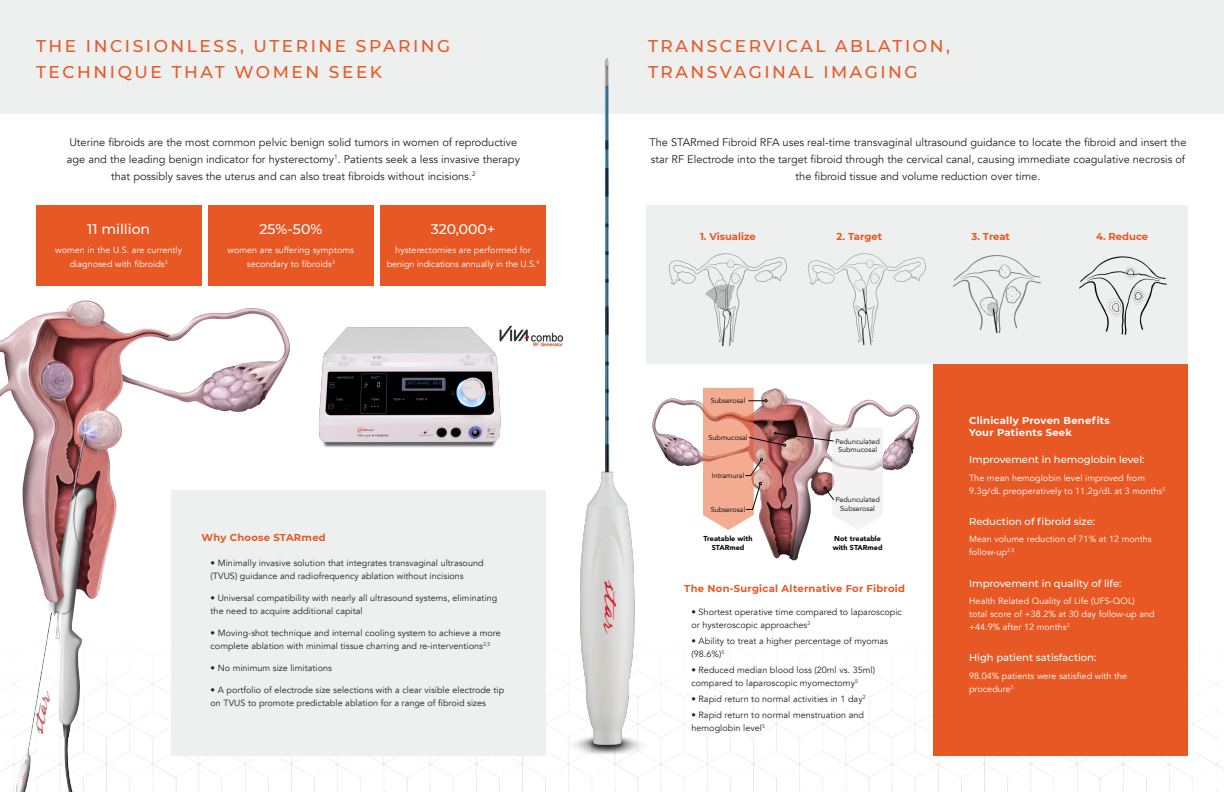
<style>
.page{position:relative;width:1224px;height:792px;background:#fff}
.page>*{position:absolute;margin:0;border:0;box-sizing:border-box;transform-origin:0 0}
.t1{font:500 17px/26px "Montserrat";letter-spacing:.15em;color:#e75824}
.t2{font:500 14px "Montserrat";color:#fff}
.t3{font:11px/17px "Avenir";color:#231f20;text-align:center}
.t4{font:500 10px "Montserrat";color:#fff}
.t5{font:700 10px "Montserrat";letter-spacing:.025em;color:#e75824}
.t6{font:700 10px/12px "Montserrat";letter-spacing:.025em;color:#fff}
.t7{font:700 10px "Montserrat";color:#e75824}
.t8{font:9px/13px "Avenir";letter-spacing:.005em;color:#231f20}
.t9{font:9px/13px "Avenir";letter-spacing:.005em;color:#fff}
.t10{font:7.2px/8.7px "Avenir";letter-spacing:.005em;color:#040503;text-align:center}
.t11{font:900 7.2px/8.7px "Avenir";letter-spacing:.005em;color:#040503}
</style>
<div class="page">
<div style="left:0;top:0;width:1224px;height:113px;background:#eeefef"></div>
<img style="left:869px;top:656px;width:207px;height:136px">
<img style="left:1076px;top:670px;width:148px;height:122px">
<img style="left:674px;top:644px;width:195px;height:148px">
<img style="left:383px;top:756px;width:161px;height:36px">
<img style="left:544px;top:58px;width:130px;height:734px">
<img style="left:318px;top:327px;width:183px;height:121px">
<img style="left:495px;top:312px;width:72px;height:48px">
<div style="left:208px;top:205px;width:166px;height:81px;background:#e75824"></div>
<div style="left:380px;top:205px;width:166px;height:81px;background:#e75824"></div>
<div style="left:36px;top:205px;width:165px;height:81px;background:#e75824"></div>
<div style="left:171px;top:490px;width:375px;height:266px;background:#eeefef"></div>
<div style="left:933px;top:358px;width:255px;height:398px;background:#e75824"></div>
<div style="left:646px;top:205px;width:542px;height:159px;background:#eeefef"></div>
<img style="left:669px;top:253px;width:118px;height:94px">
<img style="left:808px;top:253px;width:118px;height:93px">
<img style="left:953px;top:255px;width:88px;height:79px">
<img style="left:1079px;top:256px;width:88px;height:79px">
<img style="left:0;top:300px;width:306px;height:492px">
<img style="left:648px;top:383px;width:272px;height:182px">
<svg style="left:703px;top:388px;width:180px;height:142px"></svg>
<p class="t1" style="left:36px;top:33px;width:416px">THE INCISIONLESS, UTERINE SPARING<br>TECHNIQUE THAT WOMEN SEEK</p>
<p class="t1" style="left:648px;top:33px;width:304px">TRANSCERVICAL ABLATION,<br>TRANSVAGINAL IMAGING</p>
<p class="t3" style="left:67px;top:134px;width:455px">Uterine fibroids are the most common pelvic benign solid tumors in women of reproductive age and the leading benign indicator for hysterectomy<sup>1</sup>. Patients seek a less invasive therapy that possibly saves the uterus and can also treat fibroids without incisions.<sup>2</sup></p>
<p class="t3" style="left:649px;top:134px;width:539px">The STARmed Fibroid RFA uses real-time transvaginal ultrasound guidance to locate the fibroid and insert the star RF Electrode into the target fibroid through the cervical canal, causing immediate coagulative necrosis of the fibroid tissue and volume reduction over time.</p>
<p class="t2" style="left:87px;top:220px;width:64px">11 million</p>
<p class="t9" style="left:55px;top:243px;width:128px;line-height:14px;text-align:center">women in the U.S. are currently diagnosed with fibroids<sup>3</sup></p>
<p class="t2" style="left:260px;top:220px;width:64px">25%-50%</p>
<p class="t9" style="left:228px;top:243px;width:128px;line-height:14px;text-align:center">women are suffering symptoms secondary to fibroids<sup>3</sup></p>
<p class="t2" style="left:431px;top:220px;width:66px">320,000+</p>
<p class="t9" style="left:387px;top:243px;width:154px;line-height:14px;text-align:center">hysterectomies are performed for benign indications annually in the U.S.<sup>4</sup></p>
<p class="t5" style="left:202px;top:530px;width:126px">Why Choose STARmed</p>
<p class="t8" style="left:211px;top:557px;width:275px">• Minimally invasive solution that integrates transvaginal ultrasound (TVUS) guidance and radiofrequency ablation without incisions</p>
<p class="t8" style="left:211px;top:592px;width:288px">• Universal compatibility with nearly all ultrasound systems, eliminating the need to acquire additional capital</p>
<p class="t8" style="left:211px;top:627px;width:292px">• Moving-shot technique and internal cooling system to achieve a more complete ablation with minimal tissue charring and re-interventions<sup>2,5</sup></p>
<p class="t8" style="left:211px;top:662px;width:123px">• No minimum size limitations</p>
<p class="t8" style="left:211px;top:684px;width:295px">• A portfolio of electrode size selections with a clear visible electrode tip on TVUS to promote predictable ablation for a range of fibroid sizes</p>
<p class="t7" style="left:700px;top:229px;width:57px">1. Visualize</p>
<p class="t5" style="left:837px;top:229px;width:47px">2. Target</p>
<p class="t5" style="left:972px;top:229px;width:40px">3. Treat</p>
<p class="t5" style="left:1096px;top:229px;width:54px">4. Reduce</p>
<p class="t10" style="left:711px;top:397px;width:36px">Subserosal</p>
<p class="t10" style="left:709px;top:433px;width:41px">Submucosal</p>
<p class="t10" style="left:712px;top:471px;width:34px">Intramural</p>
<p class="t10" style="left:711px;top:505px;width:36px">Subserosal</p>
<p class="t11" style="left:704px;top:534px;width:50px;text-align:center">Treatable with<br>STARmed</p>
<p class="t10" style="left:835px;top:437px;width:46px">Pedunculated<br>Submucosal</p>
<p class="t10" style="left:835px;top:496px;width:46px">Pedunculated<br>Subserosal</p>
<p class="t11" style="left:833px;top:534px;width:51px">Not treatable with STARmed</p>
<p class="t5" style="left:684px;top:581px;width:222px">The Non-Surgical Alternative For Fibroid</p>
<p class="t8" style="left:691px;top:606px;width:212px">• Shortest operative time compared to laparoscopic or hysteroscopic approaches<sup>2</sup></p>
<p class="t8" style="left:691px;top:635px;width:198px">• Ability to treat a higher percentage of myomas (98.6%)<sup>5</sup></p>
<p class="t8" style="left:691px;top:664px;width:185px">• Reduced median blood loss (20ml vs. 35ml) compared to laparoscopic myomectomy<sup>5</sup></p>
<p class="t8" style="left:691px;top:693px;width:176px">• Rapid return to normal activities in 1 day<sup>2</sup></p>
<p class="t8" style="left:691px;top:709px;width:174px">• Rapid return to normal menstruation and hemoglobin level<sup>5</sup></p>
<p class="t6" style="left:969px;top:414px;width:142px">Clinically Proven Benefits<br>Your Patients Seek</p>
<p class="t4" style="left:969px;top:453px;width:177px">Improvement in hemoglobin level:</p>
<p class="t9" style="left:969px;top:471px;width:198px">The mean hemoglobin level improved from<br>9.3g/dL preoperatively to 11.2g/dL at 3 months<sup>5</sup></p>
<p class="t4" style="left:969px;top:514px;width:127px">Reduction of fibroid size:</p>
<p class="t9" style="left:969px;top:533px;width:184px">Mean volume reduction of 71% at 12 months follow-up<sup>2,5</sup></p>
<p class="t4" style="left:969px;top:576px;width:154px">Improvement in quality of life:</p>
<p class="t9" style="left:969px;top:595px;width:187px">Health Related Quality of Life (UFS-QOL) total score of +38.2% at 30 day follow-up and +44.9% after 12 months<sup>2</sup></p>
<p class="t4" style="left:969px;top:651px;width:129px">High patient satisfaction:</p>
<p class="t9" style="left:969px;top:669px;width:160px">98.04% patients were satisfied with the procedure<sup>5</sup></p>
</div>
